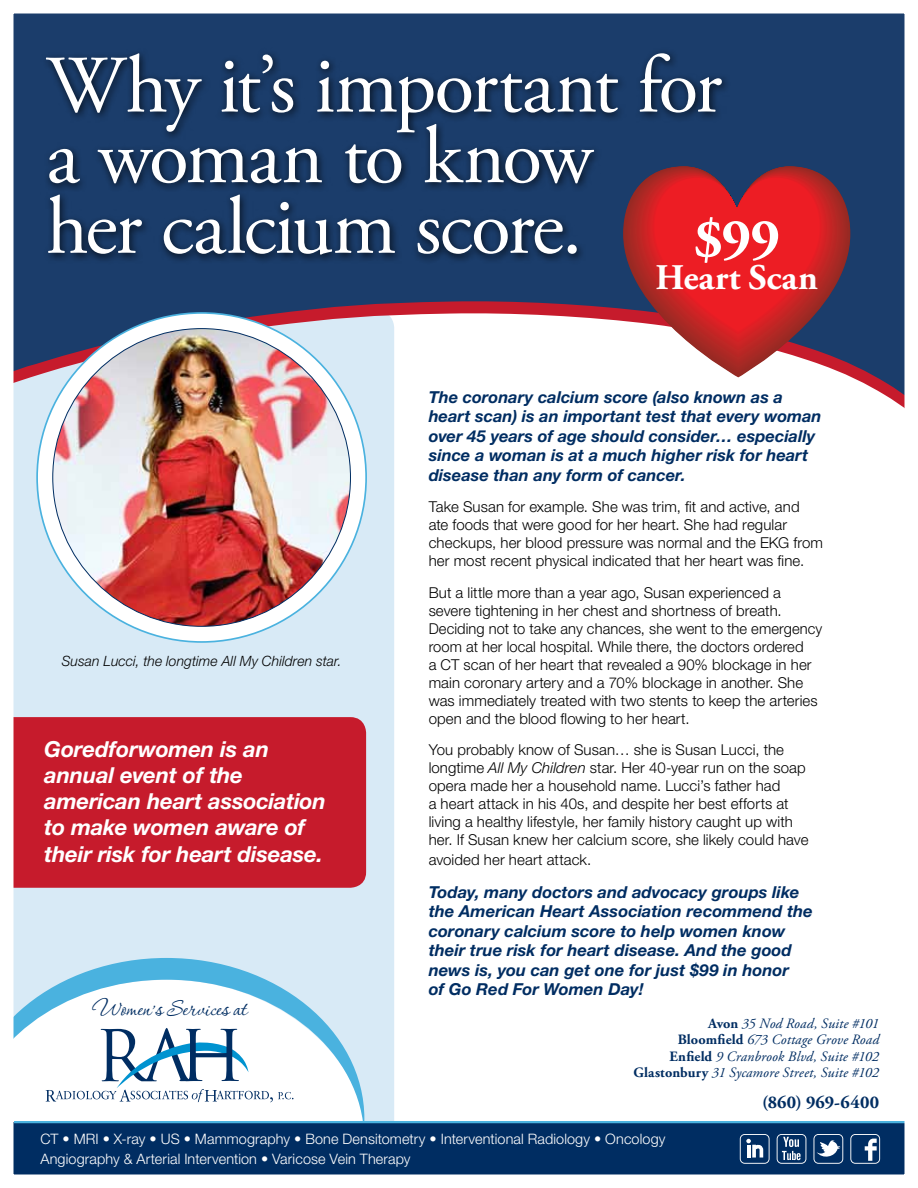
<style>
.page{position:relative;width:918px;height:1188px;background:#fff}
.page>*{position:absolute;margin:0;border:0;box-sizing:border-box;transform-origin:0 0}
.t1{font:81.3px/70.7px "Adobe Garamond Pro";letter-spacing:-.03em;color:#fff}
.t2{font:700 56.55px "Adobe Garamond Pro";color:#fff}
.t3{font:700 36px "Adobe Garamond Pro";letter-spacing:.005em;color:#fff}
.t4{font:27.75px "Corinthia ROB";color:#002d62}
.t5{font:italic 700 22.05px/26.2px "Helvetica Neue LT Std";letter-spacing:-.01em;color:#fff}
.t6{font:700 18px "Adobe Garamond Pro";letter-spacing:.01em;color:#002d62}
.t7{font:italic 700 16.5px/19.5px "Helvetica Neue LT Std";color:#002d62}
.t8{font:300 15px/18px "Helvetica Neue LT Std";letter-spacing:.005em;color:#000}
.t9{font:300 14.4px/19.5px "Helvetica Neue LT Std";letter-spacing:.01em;color:#fff}
.t10{font:italic 14.25px/16.5px "Adobe Garamond Pro";letter-spacing:.01em;color:#002d62;text-align:right}
.t11{font:italic 300 14.25px "Helvetica Neue LT Std";letter-spacing:.005em;color:#000}
.s1{font-style:italic}
.s2{font-weight:700;font-style:normal}
</style>
<div class="page">
<div style="left:15px;top:442px;width:379px;height:679px;background:#d8eaf6"></div>
<div style="left:15px;top:15px;width:888px;height:285px;background:#1b3d6b"></div>
<svg style="left:15px;top:300px;width:888px;height:142px"></svg>
<div style="left:15px;top:717px;width:351px;height:171px;background:#c61b2c"></div>
<div style="left:37px;top:313px;width:329px;height:329px;background:#fff;border-radius:50%"></div>
<img style="left:53px;top:329px;width:297px;height:297px;border-radius:149px">
<svg style="left:15px;top:958px;width:349px;height:163px"></svg>
<svg style="left:46px;top:1028px;width:247px;height:74px"></svg>
<div style="left:0;top:1122px;width:918px;height:66px;background:#002d62"></div>
<hr style="left:14px;top:1121px;width:892px;height:2px;background:#4ab2df">
<svg style="left:814px;top:1134px;width:29px;height:30px"></svg>
<svg style="left:777px;top:1134px;width:29px;height:30px"></svg>
<svg style="left:740px;top:1134px;width:30px;height:30px"></svg>
<svg style="left:850px;top:1134px;width:30px;height:30px"></svg>
<div style="left:0;top:0;width:918px;height:1188px;border:14px solid #fff"></div>
<div style="left:41px;top:47px;width:691px;height:217px;background:#000;opacity:.75"></div>
<svg style="left:629px;top:168px;width:216px;height:201px;background:#c3373f"></svg>
<h1 class="t1" style="left:46px;top:53px;width:677px">Why it’s important for a woman to know<br>her calcium score.</h1>
<h2 class="t2" style="left:694px;top:206px;width:88px">$99</h2>
<h3 class="t3" style="left:655px;top:256px;width:164px">Heart Scan</h3>
<p class="t11" style="left:62px;top:653px;width:281px">Susan Lucci, the longtime All My Children star.</p>
<h3 class="t5" style="left:44px;top:735px;width:283px">Goredforwomen is an annual event of the american heart association to make women aware of their risk for heart disease.</h3>
<h3 class="t4" style="left:93px;top:995px;width:156px">Women’s Services at</h3>
<p class="t7" style="left:429px;top:387px;width:394px">The coronary calcium score (also known as a heart scan) is an important test that every woman over 45 years of age should consider… especially since a woman is at a much higher risk for heart disease than any form of cancer.</p>
<p class="t8" style="left:429px;top:497px;width:396px">Take Susan for example. She was trim, fit and active, and ate foods that were good for her heart. She had regular checkups, her blood pressure was normal and the EKG from her most recent physical indicated that her heart was fine.</p>
<p class="t8" style="left:429px;top:583px;width:395px">But a little more than a year ago, Susan experienced a severe tightening in her chest and shortness of breath.<br>Deciding not to take any chances, she went to the emergency room at her local hospital. While there, the doctors ordered<br>a CT scan of her heart that revealed a 90% blockage in her main coronary artery and a 70% blockage in another. She was immediately treated with two stents to keep the arteries open and the blood flowing to her heart.</p>
<p class="t8" style="left:429px;top:740px;width:381px">You probably know of Susan… she is Susan Lucci, the longtime <span class="s1">All My Children</span> star. Her 40-year run on the soap opera made her a household name. Lucci’s father had<br>a heart attack in his 40s, and despite her best efforts at living a healthy lifestyle, her family history caught up with her. If Susan knew her calcium score, she likely could have</p>
<p class="t8" style="left:429px;top:850px;width:164px">avoided her heart attack.</p>
<p class="t7" style="left:429px;top:882px;width:386px">Today, many doctors and advocacy groups like the American Heart Association recommend the coronary calcium score to help women know their true risk for heart disease. And the good news is, you can get one for just $99 in honor<br>of Go Red For Women Day!</p>
<p class="t10" style="left:633px;top:1016px;width:247px"><span class="s2">Avon</span> 35 Nod Road, Suite #101<br><span class="s2">Bloomfield</span> 673 Cottage Grove Road <span class="s2">Enfield</span> 9 Cranbrook Blvd, Suite #102<br><span class="s2">Glastonbury</span> 31 Sycamore Street, Suite #102</p>
<p class="t6" style="left:762px;top:1092px;width:118px">(860) 969-6400</p>
<p class="t9" style="left:40px;top:1129px;width:627px">CT • MRI • X-ray • US • Mammography • Bone Densitometry • Interventional Radiology • Oncology<br>Angiography &amp; Arterial Intervention • Varicose Vein Therapy</p>
</div>
